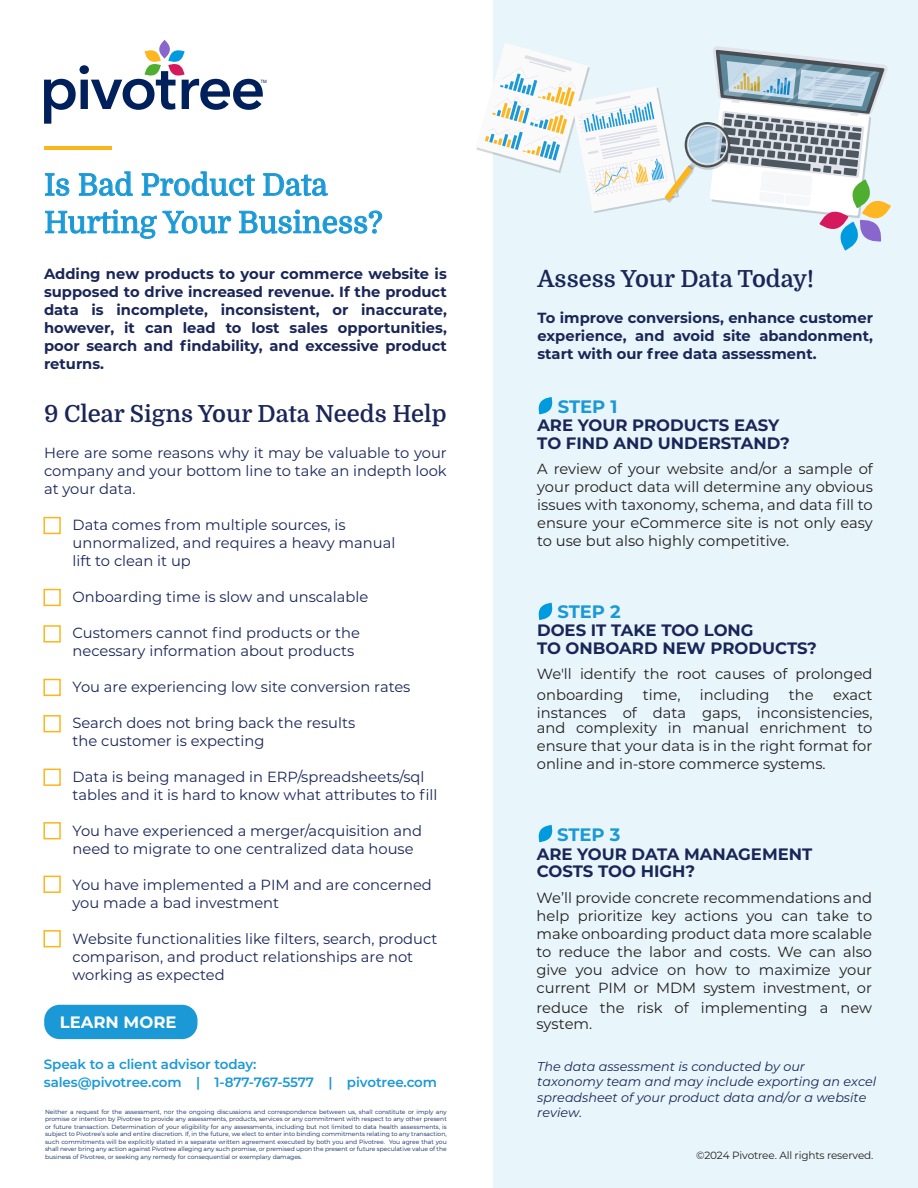
<style>
.page{position:relative;width:918px;height:1188px;background:#fff}
.page>*{position:absolute;margin:0;border:0;box-sizing:border-box;transform-origin:0 0}
.t1{font:30px/37.5px "Domine";color:#1b99d6}
.t2{font:600 23.55px "Domine";color:#1a2658}
.t3{font:700 18px "Montserrat";color:#1b99d6}
.t4{font:700 16.5px/17.7px "Montserrat";color:#1a2658}
.t5{font:700 16.5px "Montserrat";color:#fff}
.t6{font:14.7px/18px "Montserrat";color:#1a2658}
.t7{font:14.7px/18px "Montserrat";color:#231f20;text-align:justify}
.t8{font:700 14.7px/18px "Montserrat";color:#1a2658;text-align:justify}
.t9{font:600 13.5px/18px "Montserrat";letter-spacing:-.01em;color:#1b99d6}
.t10{font:italic 12.75px/15.6px "Montserrat";color:#1a2658}
.t11{font:10.5px "Montserrat";letter-spacing:-.015em;color:#231f20}
.t12{font:6px/7.5px "Montserrat";color:#00205b;text-align:justify}
.t13{font:4.5px "Arial";color:#00205b}
</style>
<div class="page">
<div style="left:494px;top:0;width:424px;height:1188px;background:#e8f5fa"></div>
<svg style="left:45px;top:173px;width:24px;height:23px"></svg>
<svg style="left:79px;top:172px;width:54px;height:24px"></svg>
<svg style="left:142px;top:172px;width:113px;height:24px"></svg>
<svg style="left:263px;top:173px;width:65px;height:23px"></svg>
<svg style="left:45px;top:210px;width:112px;height:29px"></svg>
<svg style="left:163px;top:211px;width:68px;height:23px"></svg>
<svg style="left:239px;top:210px;width:143px;height:24px"></svg>
<svg style="left:159px;top:40px;width:11px;height:19px"></svg>
<svg style="left:44px;top:49px;width:219px;height:75px"></svg>
<div style="left:43px;top:517px;width:18px;height:17px;border:2px solid #fcb61c"></div>
<div style="left:43px;top:589px;width:18px;height:17px;border:2px solid #fcb61c"></div>
<div style="left:43px;top:625px;width:18px;height:18px;border:2px solid #fcb61c"></div>
<div style="left:43px;top:679px;width:18px;height:17px;border:2px solid #fcb61c"></div>
<div style="left:43px;top:715px;width:18px;height:17px;border:2px solid #fcb61c"></div>
<div style="left:43px;top:769px;width:18px;height:17px;border:2px solid #fcb61c"></div>
<div style="left:43px;top:822px;width:18px;height:17px;border:2px solid #fcb61c"></div>
<div style="left:43px;top:876px;width:18px;height:17px;border:2px solid #fcb61c"></div>
<div style="left:43px;top:930px;width:18px;height:17px;border:2px solid #fcb61c"></div>
<svg style="left:538px;top:397px;width:15px;height:17px"></svg>
<svg style="left:538px;top:603px;width:15px;height:17px"></svg>
<svg style="left:538px;top:825px;width:15px;height:17px"></svg>
<hr style="left:44px;top:146px;width:67px;height:4px;background:#fcb61c">
<svg style="left:476px;top:43px;width:415px;height:207px"></svg>
<div style="left:44px;top:1005px;width:154px;height:34px;background:#1b99d6;border-radius:15px"></div>
<p class="t13" style="left:261px;top:78px;width:8px">TM</p>
<h1 class="t1" style="left:44px;top:167px;width:340px">Is Bad Product Data<br>Hurting Your Business?</h1>
<p class="t8" style="left:44px;top:264px;width:404px">Adding new products to your commerce website is supposed to drive increased revenue. If the product data is incomplete, inconsistent, or inaccurate, however, it can lead to lost sales opportunities, poor search and findability, and excessive product returns.</p>
<h2 class="t2" style="left:44px;top:400px;width:404px">9 Clear Signs Your Data Needs Help</h2>
<h3 class="t6" style="left:44px;top:443px;width:404px;text-align:justify">Here are some reasons why it may be valuable to your company and your bottom line to take an indepth look at your data.</h3>
<h3 class="t6" style="left:73px;top:515px;width:324px">Data comes from multiple sources, is unnormalized, and requires a heavy manual lift to clean it up</h3>
<h3 class="t6" style="left:73px;top:587px;width:297px">Onboarding time is slow and unscalable</h3>
<h3 class="t6" style="left:73px;top:623px;width:289px">Customers cannot find products or the necessary information about products</h3>
<h3 class="t6" style="left:73px;top:677px;width:339px">You are experiencing low site conversion rates</h3>
<h3 class="t6" style="left:73px;top:713px;width:284px">Search does not bring back the results the customer is expecting</h3>
<h3 class="t6" style="left:73px;top:767px;width:366px">Data is being managed in ERP/spreadsheets/sql tables and it is hard to know what attributes to fill</h3>
<h3 class="t6" style="left:73px;top:821px;width:351px">You have experienced a merger/acquisition and need to migrate to one centralized data house</h3>
<h3 class="t6" style="left:73px;top:875px;width:361px">You have implemented a PIM and are concerned you made a bad investment</h3>
<h3 class="t6" style="left:73px;top:929px;width:366px">Website functionalities like filters, search, product comparison, and product relationships are not working as expected</h3>
<h3 class="t5" style="left:60px;top:1010px;width:118px">LEARN MORE</h3>
<h3 class="t9" style="left:44px;top:1055px;width:395px">Speak to a client advisor today:<br>sales@pivotree.com | 1-877-767-5577 | pivotree.com</h3>
<p class="t12" style="left:45px;top:1107px;width:403px">Neither a request for the assessment, nor the ongoing discussions and correspondence between us, shall constitute or imply any promise or intention by Pivotree to provide any assessments, products, services or any commitment with respect to any other present or future transaction. Determination of your eligibility for any assessments, including but not limited to data health assessments, is subject to Pivotree’s sole and entire discretion. If, in the future, we elect to enter into binding commitments relating to any transaction, such commitments will be explicitly stated in a separate written agreement executed by both you and Pivotree. You agree that you shall never bring any action against Pivotree alleging any such promise, or premised upon the present or future speculative value of the business of Pivotree, or seeking any remedy for consequential or exemplary damages.</p>
<h2 class="t2" style="left:538px;top:265px;width:278px">Assess Your Data Today!</h2>
<h3 class="t8" style="left:537px;top:308px;width:337px">To improve conversions, enhance customer experience, and avoid site abandonment, start with our free data assessment.</h3>
<h3 class="t3" style="left:558px;top:393px;width:61px">STEP 1</h3>
<h3 class="t4" style="left:537px;top:415px;width:254px">ARE YOUR PRODUCTS EASY<br>TO FIND AND UNDERSTAND?</h3>
<h3 class="t7" style="left:537px;top:459px;width:337px">A review of your website and/or a sample of your product data will determine any obvious issues with taxonomy, schema, and data fill to ensure your eCommerce site is not only easy to use but also highly competitive.</h3>
<h3 class="t3" style="left:557px;top:599px;width:65px">STEP 2</h3>
<h3 class="t4" style="left:537px;top:621px;width:282px">DOES IT TAKE TOO LONG<br>TO ONBOARD NEW PRODUCTS?</h3>
<h3 class="t7" style="left:537px;top:664px;width:337px;line-height:20.1px">We'll identify the root causes of prolonged onboarding</h3>
<h3 class="t7" style="left:643px;top:685px;width:39px">time,</h3>
<h3 class="t7" style="left:700px;top:685px;width:71px">including</h3>
<h3 class="t7" style="left:789px;top:685px;width:26px">the</h3>
<h3 class="t7" style="left:537px;top:685px;width:337px;text-align:right">exact<br>instances of data gaps, inconsistencies,</h3>
<h3 class="t7" style="left:537px;top:719px;width:337px">and complexity in manual enrichment to ensure that your data is in the right format for online and in-store commerce systems.</h3>
<h3 class="t3" style="left:557px;top:822px;width:65px">STEP 3</h3>
<h3 class="t4" style="left:537px;top:844px;width:277px">ARE YOUR DATA MANAGEMENT<br>COSTS TOO HIGH?</h3>
<p class="t7" style="left:537px;top:888px;width:337px">We’ll provide concrete recommendations and help prioritize key actions you can take to make onboarding product data more scalable to reduce the labor and costs. We can also give you advice on how to maximize your current PIM or MDM system investment, or</p>
<h3 class="t7" style="left:536px;top:999px;width:337px;line-height:15.9px">reduce the risk of implementing a new system.</h3>
<h3 class="t10" style="left:537px;top:1058px;width:341px">The data assessment is conducted by our<br>taxonomy team and may include exporting an excel spreadsheet of your product data and/or a website review.</h3>
<h3 class="t11" style="left:696px;top:1148px;width:179px">©2024 Pivotree. All rights reserved.</h3>
</div>
